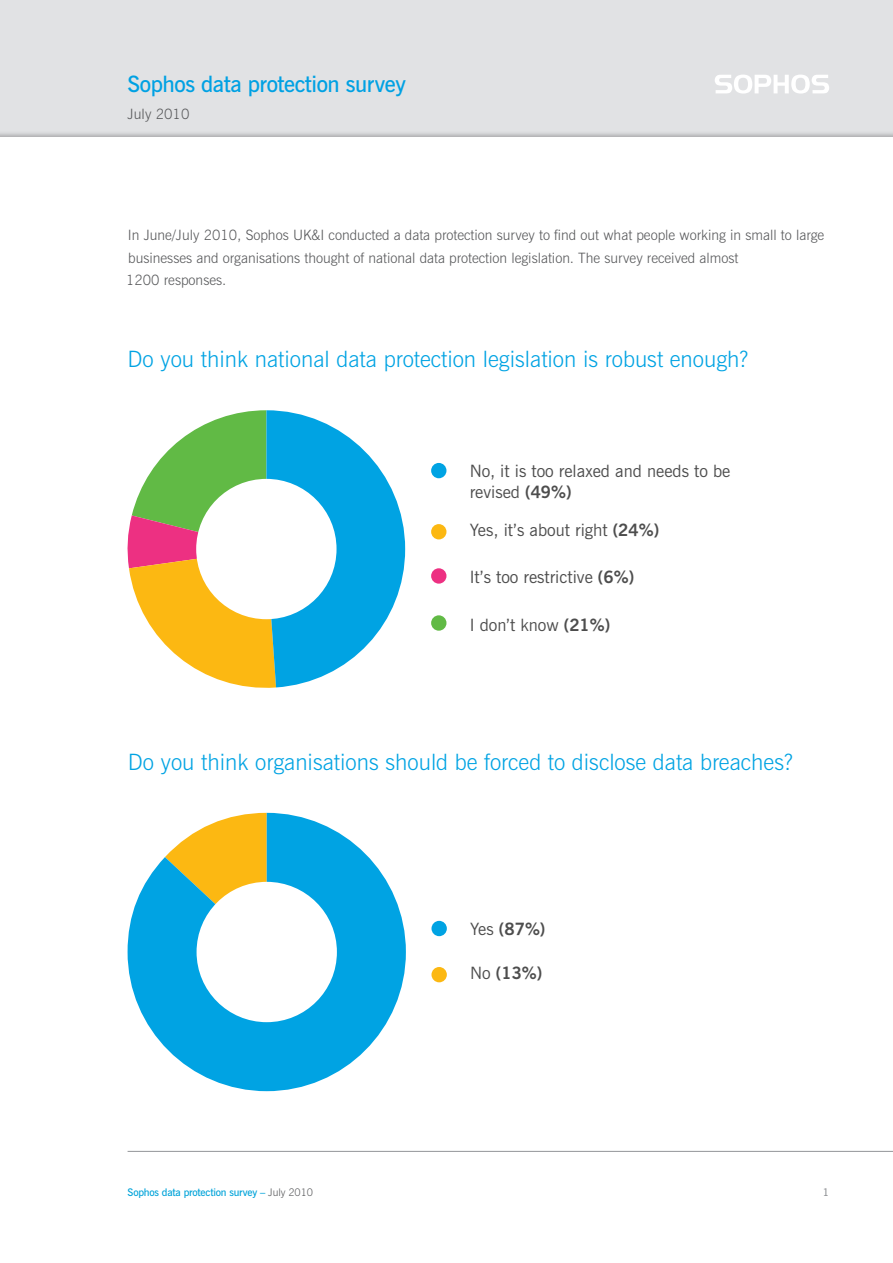
<style>
.page{position:relative;width:893px;height:1263px;background:#fff}
.page>*{position:absolute;margin:0;border:0;box-sizing:border-box;transform-origin:0 0}
.t1{font:300 22.5px "News Gothic BT";color:#00a3e3}
.Title_-_page_1{font:600 22.5px "News Gothic BT";letter-spacing:-.02em;color:#00a1e3}
.t2{font:16.95px/20.4px "News Gothic BT";color:#4d4d4d}
.t3{font:700 16.95px "News Gothic BT";color:#4d4d4d}
.small_head{font:300 14.25px/22.5px "News Gothic BT";color:#57585a}
.Body_1{font:300 14.25px "News Gothic BT";color:#57585a}
.Body_1-2{font:600 10.5px "News Gothic BT";letter-spacing:-.02em;color:#00a3d9}
.Body_1-3{font:600 10.5px "News Gothic BT";color:#939598}
.s1{font-weight:700}
.s2{font-weight:400}
.s3{font-weight:300;color:#57585a}
</style>
<div class="page">
<div style="left:0;top:0;width:893px;height:149px;background:#e1e2e4"></div>
<div style="left:0;top:130px;width:893px;height:68px;background:#231f20;opacity:.3"></div>
<div style="left:0;top:137px;width:893px;height:58px;background:#fff"></div>
<div style="left:0;top:172px;width:893px;height:49px;background:#fff"></div>
<svg style="left:715px;top:75px;width:114px;height:19px"></svg>
<hr style="left:128px;top:1151px;width:765px;height:1px;background:#939598">
<svg style="left:127px;top:410px;width:278px;height:278px"></svg>
<div style="left:196px;top:479px;width:141px;height:140px;background:#fff;border-radius:50%"></div>
<div style="left:431px;top:524px;width:15px;height:15px;background:#fcb812;border-radius:50%"></div>
<div style="left:431px;top:615px;width:15px;height:16px;background:#61ba45;border-radius:50%"></div>
<div style="left:431px;top:463px;width:15px;height:15px;background:#00a3e3;border-radius:50%"></div>
<div style="left:431px;top:568px;width:15px;height:16px;background:#ed3082;border-radius:50%"></div>
<svg style="left:128px;top:813px;width:278px;height:278px;fill:#00a3e3"></svg>
<div style="left:197px;top:882px;width:140px;height:140px;background:#fff;border-radius:50%"></div>
<div style="left:431px;top:967px;width:16px;height:15px;background:#fcb812;border-radius:50%"></div>
<div style="left:431px;top:921px;width:16px;height:15px;background:#00a3e3;border-radius:50%"></div>
<p class="Title_-_page_1" style="left:128px;top:71px;width:280px">Sophos data protection survey</p>
<p class="Body_1" style="left:128px;top:105px;width:64px">July 2010</p>
<p class="small_head" style="left:126px;top:224px;width:700px">In June/July 2010, Sophos UK&amp;I conducted a data protection survey to find out what people working in small to large businesses and organisations thought of national data protection legislation. The survey received almost<br>1200 responses.</p>
<h1 class="t1" style="left:128px;top:345px;width:622px">Do you think national data protection legislation is robust enough?</h1>
<p class="t2" style="left:470px;top:461px;width:262px">No, it is too relaxed and needs to be revised <span class="s1">(49%)</span></p>
<p class="t2" style="left:470px;top:519px;width:191px">Yes, it’s about right <span class="s1">(24%)</span></p>
<p class="t2" style="left:470px;top:567px;width:166px">It’s too restrictive <span class="s1">(6%)</span></p>
<p class="t2" style="left:470px;top:614px;width:142px">I don’t know <span class="s1">(21%)</span></p>
<h1 class="t1" style="left:128px;top:748px;width:666px">Do you think organisations should be forced to disclose data breaches?</h1>
<p class="t3" style="left:470px;top:918px;width:77px"><span class="s2">Yes</span> (87%)</p>
<p class="t3" style="left:470px;top:962px;width:74px"><span class="s2">No</span> (13%)</p>
<p class="Body_1-2" style="left:128px;top:1186px;width:187px">Sophos data protection survey – <span class="s3">July 2010</span></p>
<p class="Body_1-3" style="left:823px;top:1186px;width:8px">1</p>
</div>
